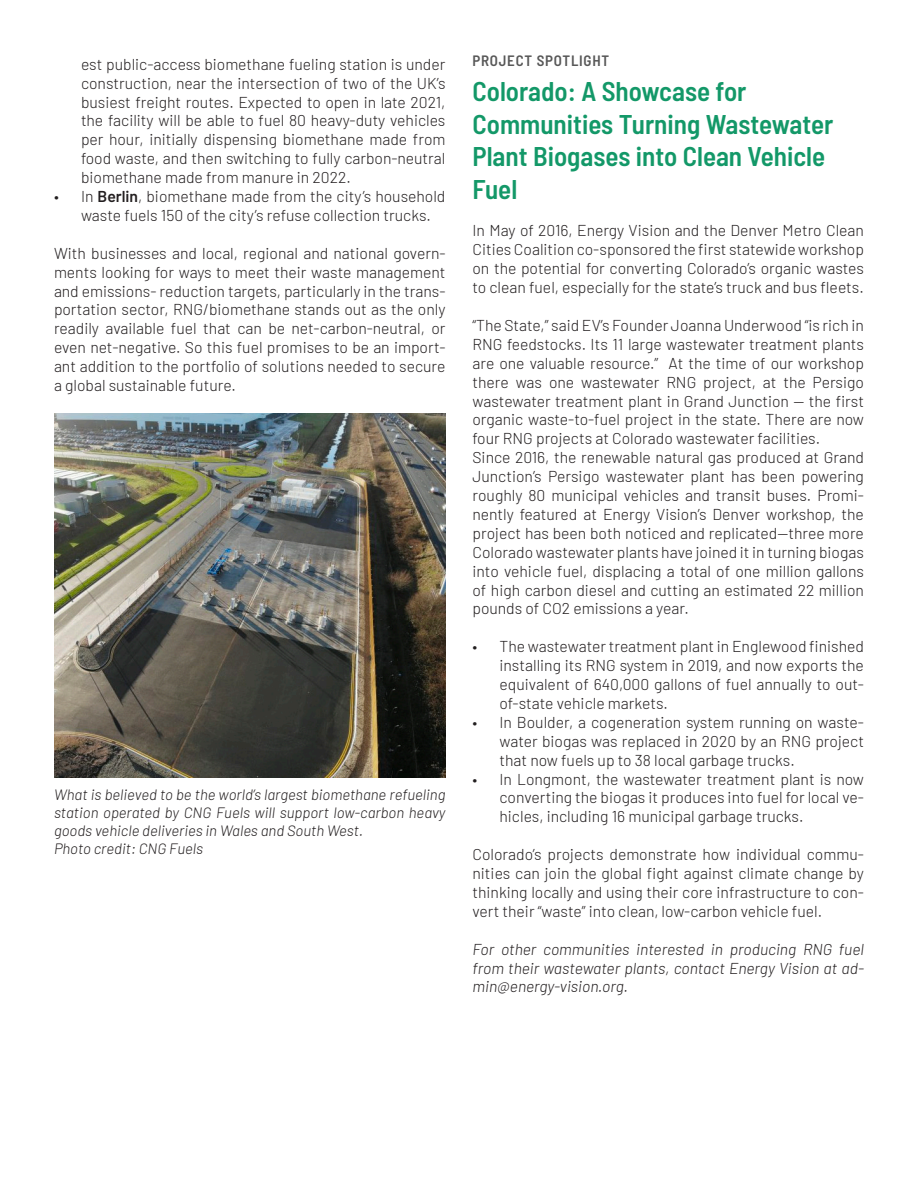
<style>
.page{position:relative;width:918px;height:1188px;background:#fff}
.page>*{position:absolute;margin:0;border:0;box-sizing:border-box;transform-origin:0 0}
.Heading_3{font:600 semi-condensed 27px/32.4px "Barlow";color:#139868}
.t1{font:300 15.75px/18.9px "Barlow";color:#231f20;text-align:justify}
.t2{font:italic 300 15.75px/18.9px "Barlow";color:#231f20;text-align:justify}
.t3{font:italic 300 15px/18px "Barlow";color:#231f20;text-align:justify}
.Eyebrow{font:600 semi-condensed 15px "Barlow";letter-spacing:.05em;color:#585858}
.s1{font-weight:600}
</style>
<div class="page">
<img style="left:54px;top:413px;width:392px;height:364px">
<p class="t1" style="left:81px;top:53px;width:366px">est public-access biomethane fueling station is under construction, near the intersection of two of the UK’s busiest freight routes. Expected to open in late 2021, the facility will be able to fuel 80 heavy-duty vehicles per hour, initially dispensing biomethane made from food waste, and then switching to fully carbon-neutral biomethane made from manure in 2022.</p>
<p class="t1" style="left:81px;top:186px;width:366px;text-indent:-27px">• In <span class="s1">Berlin</span>, biomethane made from the city’s household waste fuels 150 of the city’s refuse collection trucks.</p>
<p class="t1" style="left:54px;top:242px;width:393px">With businesses and local, regional and national govern&shy;ments looking for ways to meet their waste management and emissions- reduction targets, particularly in the trans&shy;portation sector, RNG/biomethane stands out as the only readily available fuel that can be net-carbon-neutral, or even net-negative. So this fuel promises to be an import&shy;ant addition to the portfolio of solutions needed to secure a global sustainable future.</p>
<p class="t3" style="left:54px;top:784px;width:393px">What is believed to be the world’s largest biomethane refueling station operated by CNG Fuels will support low-carbon heavy goods vehicle deliveries in Wales and South West.</p>
<p class="t3" style="left:54px;top:838px;width:151px">Photo credit: CNG Fuels</p>
<p class="Eyebrow" style="left:472px;top:50px;width:138px">PROJECT SPOTLIGHT</p>
<p class="Heading_3" style="left:472px;top:74px;width:362px">Colorado: A Showcase for<br>Communities Turning Wastewater<br>Plant Biogases into Clean Vehicle<br>Fuel</p>
<p class="t1" style="left:472px;top:220px;width:393px">In May of 2016, Energy Vision and the Denver Metro Clean Cities Coalition co-sponsored the first statewide workshop on the potential for converting Colorado’s organic wastes to clean fuel, especially for the state’s truck and bus fleets.</p>
<p class="t1" style="left:472px;top:315px;width:393px">“The State,” said EV’s Founder Joanna Underwood “is rich in RNG feedstocks. Its 11 large wastewater treatment plants are one valuable resource.” At the time of our workshop there was one wastewater RNG project, at the Persigo wastewater treatment plant in Grand Junction — the first organic waste-to-fuel project in the state. There are now four RNG projects at Colorado wastewater facilities.</p>
<p class="t1" style="left:472px;top:447px;width:393px">Since 2016, the renewable natural gas produced at Grand Junction’s Persigo wastewater plant has been powering roughly 80 municipal vehicles and transit buses. Promi&shy;nently featured at Energy Vision’s Denver workshop, the project has been both noticed and replicated—three more Colorado wastewater plants have joined it in turning biogas into vehicle fuel, displacing a total of one million gallons of high carbon diesel and cutting an estimated 22 million pounds of CO2 emissions a year.</p>
<p class="t1" style="left:500px;top:636px;width:366px;text-indent:-27px">• The wastewater treatment plant in Englewood finished installing its RNG system in 2019, and now exports the equivalent of 640,000 gallons of fuel annually to out&shy;of-state vehicle markets.</p>
<p class="t1" style="left:500px;top:712px;width:366px;text-indent:-27px">• In Boulder, a cogeneration system running on waste&shy;water biogas was replaced in 2020 by an RNG project that now fuels up to 38 local garbage trucks.</p>
<p class="t1" style="left:500px;top:768px;width:366px;text-indent:-27px">• In Longmont, the wastewater treatment plant is now converting the biogas it produces into fuel for local ve&shy;hicles, including 16 municipal garbage trucks.</p>
<p class="t1" style="left:472px;top:844px;width:393px">Colorado’s projects demonstrate how individual commu&shy;nities can join the global fight against climate change by thinking locally and using their core infrastructure to con&shy;vert their “waste” into clean, low-carbon vehicle fuel.</p>
<p class="t2" style="left:472px;top:938px;width:393px">For other communities interested in producing RNG fuel from their wastewater plants, contact Energy Vision at ad&shy;min@energy-vision.org.</p>
</div>
